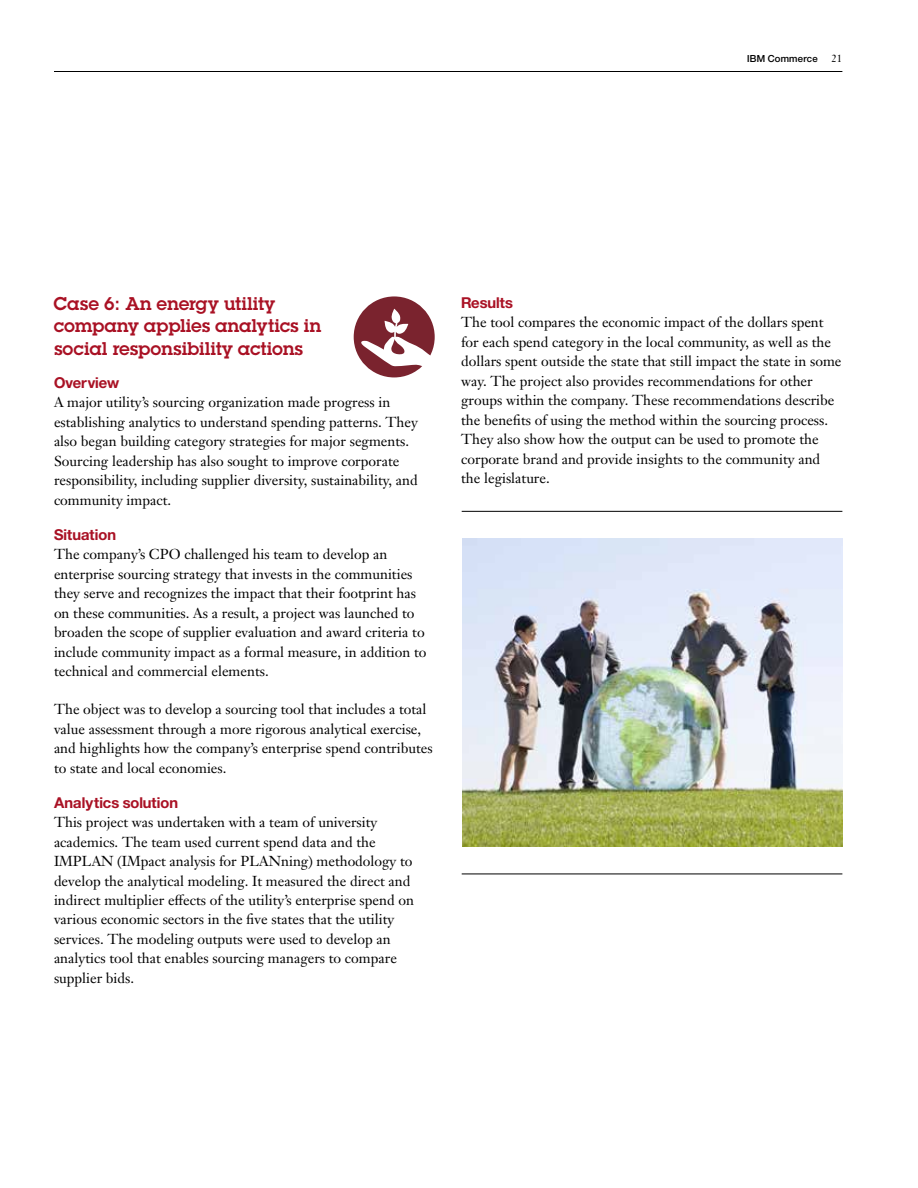
<style>
.page{position:relative;width:918px;height:1188px;background:#fff}
.page>*{position:absolute;margin:0;border:0;box-sizing:border-box;transform-origin:0 0}
.t1{font:18px/22.5px "Lubalin Demifor IBM";color:#a91124}
.t2{font:15px "Helv Neue Boldfor IBM";color:#a91124}
.t3{font:14.25px/19.5px "Janson Text LT Pro";color:#000}
.t4{font:10.5px "Janson Text LT Pro";color:#000}
.t5{font:9.75px "Helv Neue Mediumfor IBM";letter-spacing:.02em;color:#000}
</style>
<div class="page">
<hr style="left:54px;top:71px;width:788px;height:1px;background:#000">
<div style="left:354px;top:296px;width:81px;height:81px;background:#7a232e;border-radius:50%"></div>
<svg style="left:356px;top:309px;width:74px;height:60px"></svg>
<img style="left:462px;top:539px;width:381px;height:307px">
<hr style="left:462px;top:511px;width:380px;height:1px;background:#000">
<hr style="left:462px;top:874px;width:380px;height:1px;background:#000">
<p class="t5" style="left:747px;top:53px;width:72px">IBM Commerce</p>
<p class="t4" style="left:832px;top:52px;width:12px">21</p>
<p class="t1" style="left:54px;top:292px;width:269px">Case 6: An energy utility company applies analytics in social responsibility actions</p>
<p class="t2" style="left:54px;top:373px;width:67px">Overview</p>
<p class="t3" style="left:54px;top:393px;width:365px">A major utility’s sourcing organization made progress in establishing analytics to understand spending patterns. They also began building category strategies for major segments.<br>Sourcing leadership has also sought to improve corporate responsibility, including supplier diversity, sustainability, and community impact.</p>
<p class="t2" style="left:54px;top:525px;width:63px">Situation</p>
<p class="t3" style="left:54px;top:545px;width:374px">The company’s CPO challenged his team to develop an enterprise sourcing strategy that invests in the communities they serve and recognizes the impact that their footprint has on these communities. As a result, a project was launched to broaden the scope of supplier evaluation and award criteria to include community impact as a formal measure, in addition to technical and commercial elements.</p>
<p class="t3" style="left:54px;top:699px;width:380px">The object was to develop a sourcing tool that includes a total value assessment through a more rigorous analytical exercise, and highlights how the company’s enterprise spend contributes to state and local economies.</p>
<p class="t2" style="left:54px;top:793px;width:126px">Analytics solution</p>
<p class="t3" style="left:54px;top:812px;width:361px">This project was undertaken with a team of university academics. The team used current spend data and the IMPLAN (IMpact analysis for PLANning) methodology to develop the analytical modeling. It measured the direct and indirect multiplier effects of the utility’s enterprise spend on various economic sectors in the five states that the utility services. The modeling outputs were used to develop an analytics tool that enables sourcing managers to compare supplier bids.</p>
<p class="t2" style="left:461px;top:293px;width:53px">Results</p>
<p class="t3" style="left:461px;top:313px;width:382px">The tool compares the economic impact of the dollars spent for each spend category in the local community, as well as the dollars spent outside the state that still impact the state in some way. The project also provides recommendations for other groups within the company. These recommendations describe the benefits of using the method within the sourcing process.<br>They also show how the output can be used to promote the corporate brand and provide insights to the community and the legislature.</p>
</div>
